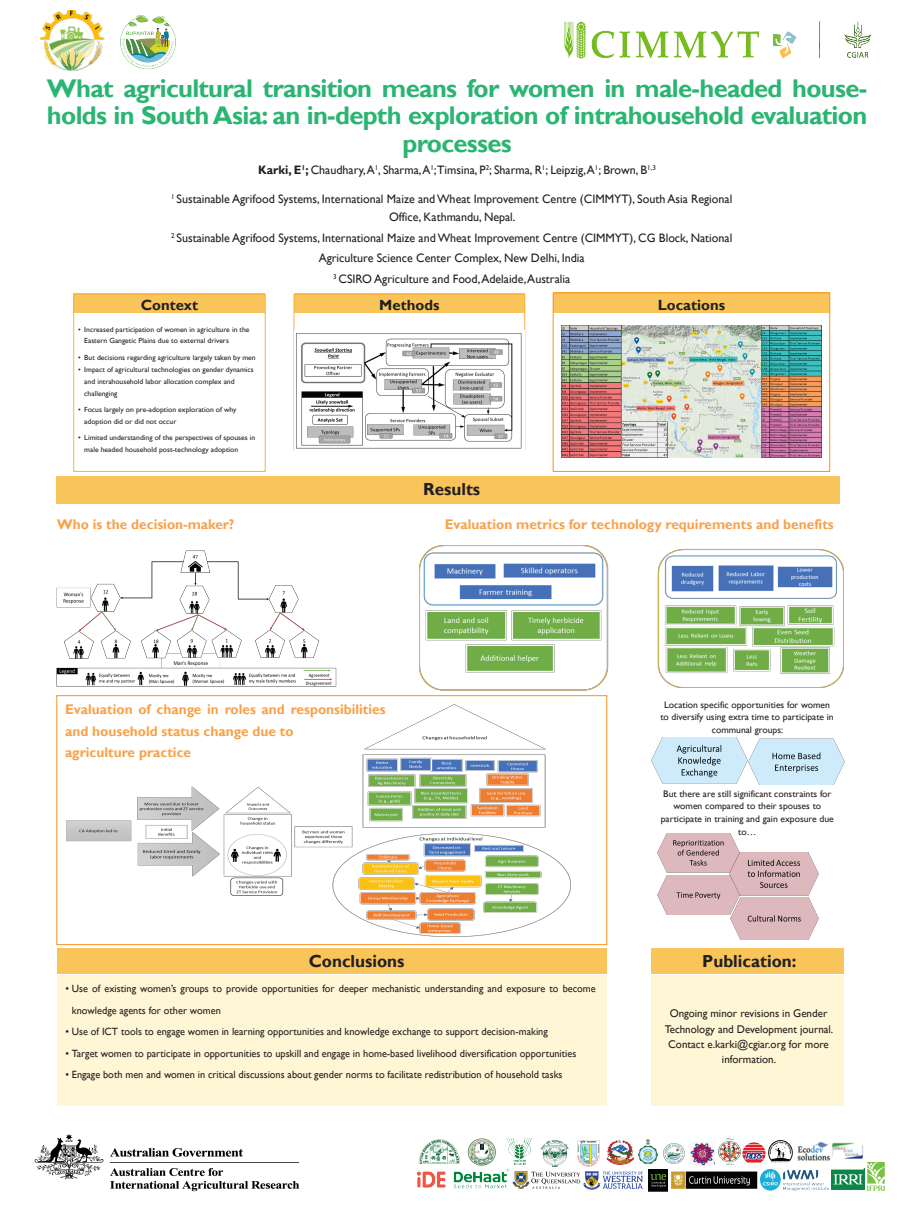
<style>
.page{position:relative;width:908px;height:1210px;background:#fff}
.page>*{position:absolute;margin:0;border:0;box-sizing:border-box;transform-origin:0 0}
.t1{font:700 25.55px/27.6px "Gill Sans";letter-spacing:-.025em;color:#2bb572;text-align:center}
.t2{font:700 17.43px "Gill Sans";color:#231f20}
.t3{font:700 14.7px "Gill Sans";color:#231f20}
.t4{font:700 14px/21.6px "Gill Sans";color:#f9a148}
.t5{font:12.25px/20.6px "Gill Sans";color:#231f20;text-align:center}
.t6{font:11.2px/15.4px "Gill Sans";color:#231f20;text-align:center}
.t7{font:10.5px/21.6px "Gill Sans";color:#231f20}
.t8{font:9.48px/12.7px "Gill Sans";color:#231f20;text-align:center}
.t9{font:7.38px/11.8px "Gill Sans";color:#231f20}
.s1{font-weight:700}
</style>
<div class="page">
<div style="left:553px;top:293px;width:276px;height:20px;background:#f9c45a"></div>
<div style="left:74px;top:293px;width:191px;height:20px;background:#f9c45a"></div>
<div style="left:294px;top:293px;width:230px;height:20px;background:#f9c45a"></div>
<div style="left:73px;top:294px;width:192px;height:177px;border:1px solid #fbb03f"></div>
<div style="left:552px;top:293px;width:277px;height:178px;border:1px solid #f7931d"></div>
<div style="left:57px;top:476px;width:782px;height:28px;background:#f9c45a"></div>
<div style="left:57px;top:948px;width:549px;height:25px;background:#f9c45a"></div>
<div style="left:651px;top:948px;width:193px;height:25px;background:#f9c45a"></div>
<div style="left:57px;top:975px;width:549px;height:130px;background:#fef6d4"></div>
<div style="left:651px;top:975px;width:193px;height:130px;background:#fef6d4"></div>
<img style="left:41px;top:10px;width:64px;height:62px">
<img style="left:296px;top:333px;width:226px;height:116px">
<img style="left:561px;top:326px;width:260px;height:131px">
<img style="left:419px;top:546px;width:190px;height:165px">
<img style="left:657px;top:549px;width:186px;height:138px">
<img style="left:57px;top:550px;width:280px;height:137px">
<div style="left:57px;top:695px;width:549px;height:250px;border:1px solid #f7931d"></div>
<img style="left:66px;top:704px;width:504px;height:232px">
<img style="left:651px;top:738px;width:96px;height:46px">
<img style="left:657px;top:833px;width:82px;height:39px">
<img style="left:729px;top:853px;width:89px;height:42px">
<img style="left:657px;top:876px;width:82px;height:39px">
<img style="left:729px;top:897px;width:89px;height:42px">
<img style="left:748px;top:738px;width:96px;height:46px">
<img style="left:564px;top:21px;width:308px;height:38px">
<img style="left:34px;top:1134px;width:266px;height:58px">
<img style="left:417px;top:1162px;width:30px;height:26px">
<img style="left:447px;top:1163px;width:66px;height:26px">
<img style="left:513px;top:1164px;width:67px;height:25px">
<svg style="left:583px;top:1171px;width:59px;height:18px"></svg>
<img style="left:648px;top:1169px;width:110px;height:22px">
<svg style="left:759px;top:1169px;width:21px;height:21px"></svg>
<svg style="left:762px;top:1171px;width:15px;height:14px"></svg>
<img style="left:783px;top:1170px;width:45px;height:20px">
<img style="left:867px;top:1162px;width:17px;height:28px">
<img style="left:831px;top:1170px;width:32px;height:19px">
<img style="left:419px;top:1139px;width:41px;height:24px">
<img style="left:540px;top:1140px;width:28px;height:26px">
<img style="left:506px;top:1138px;width:25px;height:26px">
<img style="left:466px;top:1138px;width:30px;height:28px">
<img style="left:577px;top:1140px;width:22px;height:26px">
<img style="left:601px;top:1140px;width:35px;height:32px">
<img style="left:718px;top:1138px;width:22px;height:26px">
<img style="left:742px;top:1142px;width:23px;height:21px">
<img style="left:768px;top:1140px;width:24px;height:22px">
<img style="left:797px;top:1142px;width:66px;height:28px">
<img style="left:690px;top:1142px;width:24px;height:24px">
<img style="left:638px;top:1139px;width:19px;height:24px">
<img style="left:663px;top:1143px;width:21px;height:20px">
<img style="left:120px;top:15px;width:56px;height:55px">
<h1 class="t1" style="left:47px;top:75px;width:821px">What agricultural transition means for women in male-headed house&shy;holds in South Asia: an in-depth exploration of intrahousehold evaluation processes</h1>
<p class="t5" style="left:171px;top:190px;width:562px;line-height:17.8px"><sup>1</sup> Sustainable Agrifood Systems, International Maize and Wheat Improvement Centre (CIMMYT), South Asia Regional<br>Office, Kathmandu, Nepal.</p>
<p class="t5" style="left:171px;top:227px;width:562px"><sup>2</sup> Sustainable Agrifood Systems, International Maize and Wheat Improvement Centre (CIMMYT), CG Block, National<br>Agriculture Science Center Complex, New Delhi, India<br><sup>3</sup> CSIRO Agriculture and Food, Adelaide, Australia</p>
<p class="t5" style="left:258px;top:160px;width:399px"><span class="s1">Karki, E</span><sup>1</sup><span class="s1">;</span> Chaudhary, A<sup>1</sup>, Sharma, A<sup>1</sup>;Timsina, P<sup>2</sup>; Sharma, R<sup>1</sup>; Leipzig, A<sup>1</sup>; Brown, B<sup>1,3</sup></p>
<h3 class="t3" style="left:141px;top:296px;width:59px">Context</h3>
<h3 class="t3" style="left:379px;top:296px;width:62px">Methods</h3>
<h3 class="t3" style="left:657px;top:296px;width:69px">Locations</h3>
<p class="t9" style="left:84px;top:323px;width:167px;text-indent:-6px">• Increased participation of women in agriculture in the<br>Eastern Gangetic Plains due to external drivers</p>
<p class="t9" style="left:78px;top:351px;width:179px">• But decisions regarding agriculture largely taken by men</p>
<p class="t9" style="left:84px;top:364px;width:171px;text-indent:-6px">• Impact of agricultural technologies on gender dynamics and intrahousehold labor allocation complex and challenging</p>
<p class="t9" style="left:84px;top:403px;width:154px;line-height:12.2px;text-indent:-6px">• Focus largely on pre-adoption exploration of why adoption did or did not occur</p>
<p class="t9" style="left:84px;top:432px;width:172px;text-indent:-6px">• Limited understanding of the perspectives of spouses in male headed household post-technology adoption</p>
<h2 class="t2" style="left:423px;top:479px;width:59px">Results</h2>
<h3 class="t4" style="left:57px;top:513px;width:179px">Who is the decision-maker?</h3>
<h3 class="t4" style="left:444px;top:514px;width:390px">Evaluation metrics for technology requirements and benefits</h3>
<h3 class="t4" style="left:65px;top:699px;width:322px">Evaluation of change in roles and responsibilities and household status change due to<br>agriculture practice</h3>
<h2 class="t2" style="left:309px;top:950px;width:97px">Conclusions</h2>
<p class="t7" style="left:72px;top:978px;width:525px;text-indent:-6px">• Use of existing women’s groups to provide opportunities for deeper mechanistic understanding and exposure to become knowledge agents for other women</p>
<p class="t7" style="left:66px;top:1021px;width:483px">• Use of ICT tools to engage women in learning opportunities and knowledge exchange to support decision-making</p>
<p class="t7" style="left:66px;top:1042px;width:512px">• Target women to participate in opportunities to upskill and engage in home-based livelihood diversification opportunities</p>
<p class="t7" style="left:66px;top:1064px;width:498px">• Engage both men and women in critical discussions about gender norms to facilitate redistribution of household tasks</p>
<p class="t8" style="left:660px;top:698px;width:175px">Location specific opportunities for women to diversify using extra time to participate in communal groups:</p>
<p class="t8" style="left:660px;top:787px;width:174px">But there are still significant constraints for women compared to their spouses to participate in training and gain exposure due to…</p>
<h2 class="t2" style="left:702px;top:950px;width:96px">Publication:</h2>
<p class="t6" style="left:664px;top:1006px;width:170px">Ongoing minor revisions in Gender<br>Technology and Development journal.<br>Contact e.karki@cgiar.org for more information.</p>
</div>
